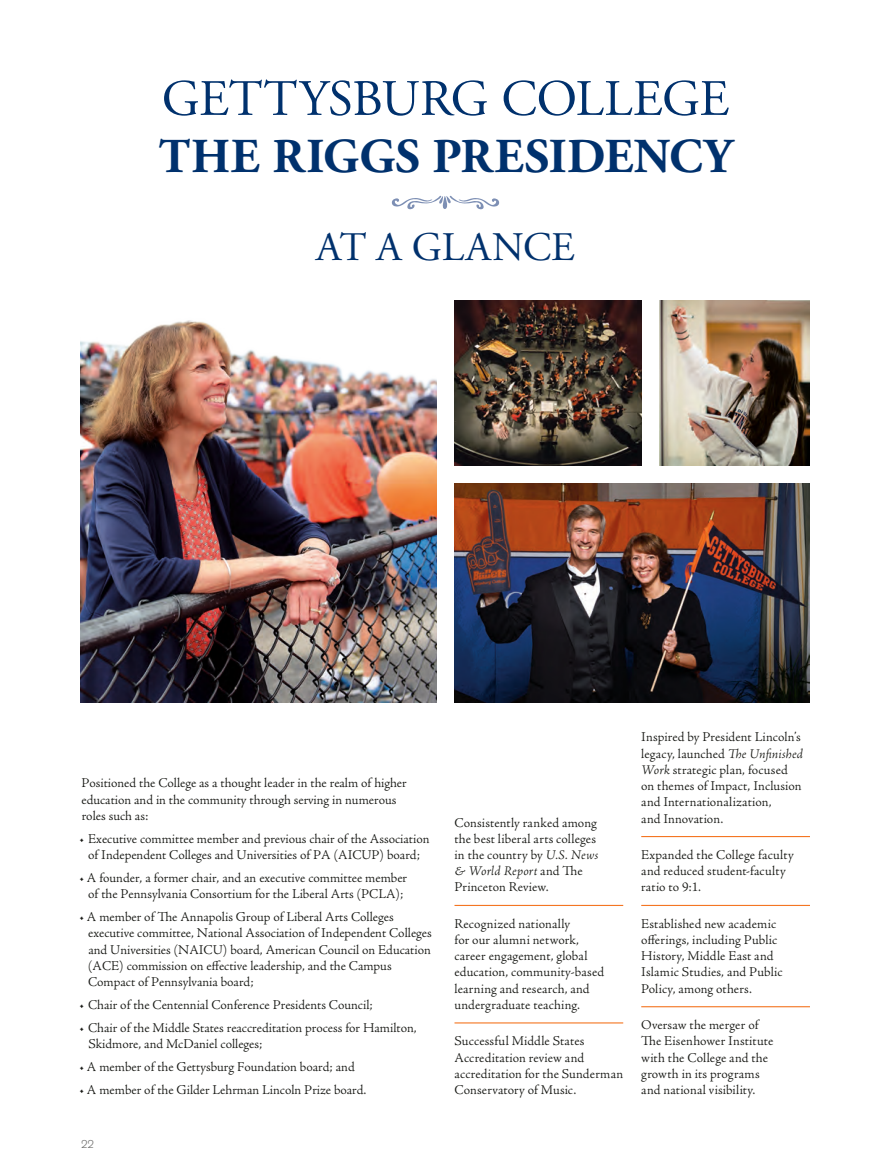
<style>
.page{position:relative;width:891px;height:1175px;background:#fff}
.page>*{position:absolute;margin:0;border:0;box-sizing:border-box;transform-origin:0 0}
.t1{font:51px "Adobe Garamond";letter-spacing:-.01em;color:#00316d}
.t2{font:700 48.6px "Adobe Garamond";letter-spacing:.01em;color:#00316d}
.t3{font:40.5px "Adobe Garamond";letter-spacing:-.01em;color:#00316d}
.t4{font:300 13.5px/16.2px "Adobe Jenson Pro";color:#161713}
.t5{font:300 11.25px "Akzidenz Grotesk BE";color:#6e6e6d}
.s1{font-style:italic}
</style>
<div class="page">
<img style="left:80px;top:320px;width:356px;height:382px">
<hr style="left:455px;top:904px;width:168px;height:2px;background:#f47623">
<hr style="left:455px;top:1022px;width:168px;height:1px;background:#f47623">
<hr style="left:641px;top:836px;width:169px;height:1px;background:#f47623">
<hr style="left:641px;top:904px;width:169px;height:2px;background:#f47623">
<hr style="left:641px;top:1006px;width:169px;height:1px;background:#f47623">
<img style="left:455px;top:301px;width:186px;height:164px">
<img style="left:659px;top:301px;width:151px;height:164px">
<img style="left:455px;top:483px;width:355px;height:219px">
<svg style="left:391px;top:196px;width:109px;height:13px"></svg>
<h1 class="t1" style="left:162px;top:71px;width:569px">GETTYSBURG COLLEGE</h1>
<h2 class="t2" style="left:159px;top:130px;width:575px">THE RIGGS PRESIDENCY</h2>
<h3 class="t3" style="left:316px;top:225px;width:260px">AT A GLANCE</h3>
<p class="t4" style="left:81px;top:775px;width:327px">Positioned the College as a thought leader in the realm of higher education and in the community through serving in numerous roles such as:</p>
<p class="t4" style="left:79px;top:830px;width:352px;text-align:center">• Executive committee member and previous chair of the Association of Independent Colleges and Universities of PA (AICUP) board;</p>
<p class="t4" style="left:79px;top:869px;width:330px;text-align:center">• A founder, a former chair, and an executive committee member of the Pennsylvania Consortium for the Liberal Arts (PCLA);</p>
<p class="t4" style="left:88px;top:909px;width:345px;text-indent:-9px">• A member of The Annapolis Group of Liberal Arts Colleges executive committee, National Association of Independent Colleges and Universities (NAICU) board, American Council on Education (ACE) commission on effective leadership, and the Campus Compact of Pennsylvania board;</p>
<p class="t4" style="left:79px;top:996px;width:295px">• Chair of the Centennial Conference Presidents Council;</p>
<p class="t4" style="left:88px;top:1019px;width:330px;text-indent:-9px">• Chair of the Middle States reaccreditation process for Hamilton,<br>Skidmore, and McDaniel colleges;</p>
<p class="t4" style="left:79px;top:1058px;width:277px">• A member of the Gettysburg Foundation board; and</p>
<p class="t4" style="left:79px;top:1081px;width:289px">• A member of the Gilder Lehrman Lincoln Prize board.</p>
<p class="t5" style="left:81px;top:1137px;width:15px">22</p>
<p class="t4" style="left:455px;top:814px;width:145px">Consistently ranked among the best liberal arts colleges in the country by <span class="s1">U.S. News &amp; World Report</span> and The<br>Princeton Review.</p>
<p class="t4" style="left:455px;top:915px;width:151px">Recognized nationally<br>for our alumni network, career engagement, global education, community-based learning and research, and undergraduate teaching.</p>
<p class="t4" style="left:455px;top:1033px;width:170px">Successful Middle States<br>Accreditation review and accreditation for the Sunderman<br>Conservatory of Music.</p>
<p class="t4" style="left:641px;top:729px;width:163px">Inspired by President Lincoln’s legacy, launched <span class="s1">The Unfinished<br>Work</span> strategic plan, focused on themes of Impact, Inclusion and Internationalization,<br>and Innovation.</p>
<p class="t4" style="left:641px;top:847px;width:154px">Expanded the College faculty and reduced student-faculty ratio to 9:1.</p>
<p class="t4" style="left:641px;top:915px;width:143px">Established new academic offerings, including Public<br>History, Middle East and<br>Islamic Studies, and Public<br>Policy, among others.</p>
<p class="t4" style="left:641px;top:1017px;width:134px">Oversaw the merger of<br>The Eisenhower Institute with the College and the growth in its programs and national visibility.</p>
</div>
